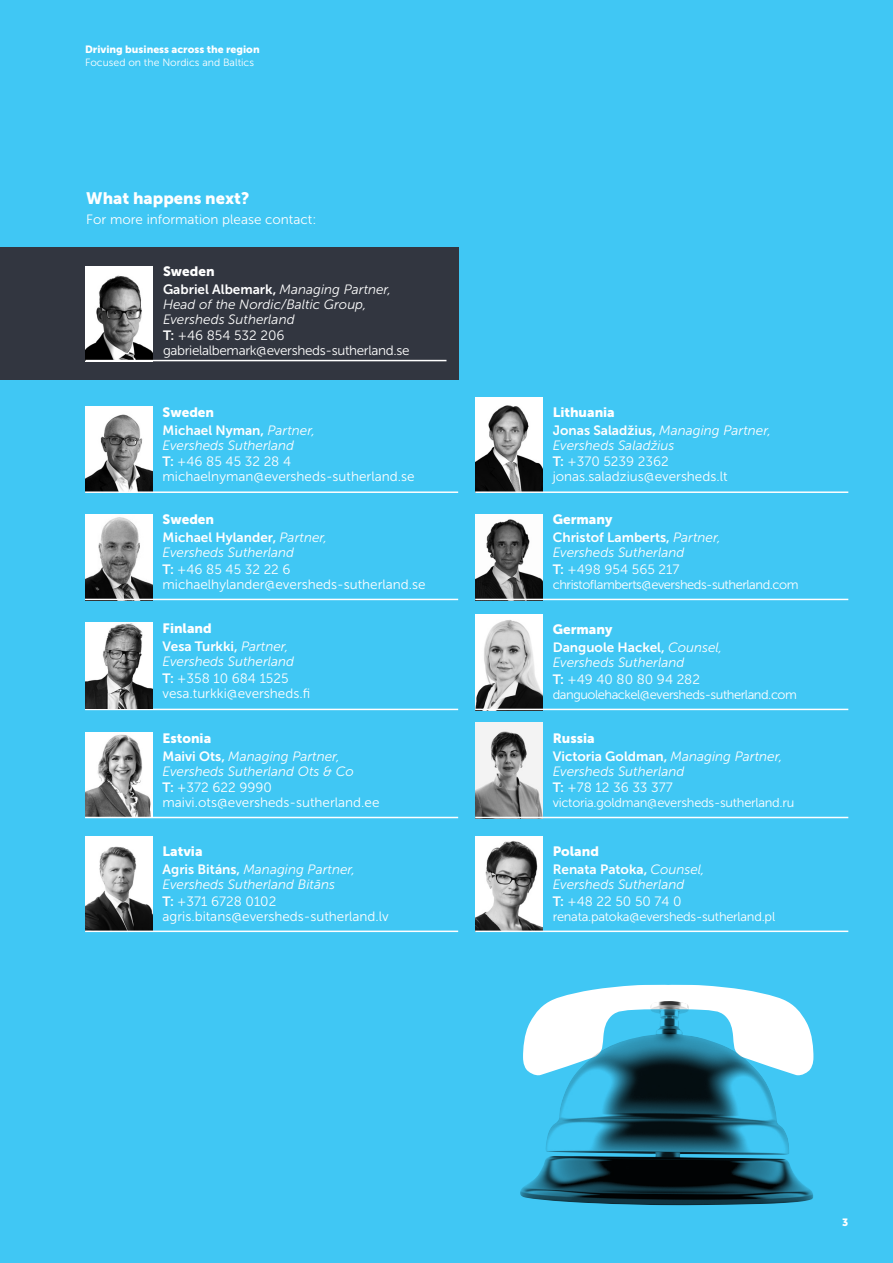
<style>
.page{position:relative;width:893px;height:1263px;background:#40c7f4}
.page>*{position:absolute;margin:0;border:0;box-sizing:border-box;transform-origin:0 0}
.Sub_Header{font:16.5px "Museo Sans 900";color:#fff}
.Team_Profiles_contac{font:italic 13.5px/15px "Museo Sans 300";color:#fff}
.Tel_email{font:13.5px "Museo Sans 300";color:#fff}
.NAME{font:13.5px "Museo Sans 300";color:#fff}
.Body_Copy_without_bu{font:13.5px "Museo Sans 900";color:#fff}
.Team_Profiles_contac-2{font:13.5px "Museo Sans 700";color:#fff}
.Tel_email-2{font:13.5px "Museo Sans 300";letter-spacing:-.025em;color:#fff}
.Body_Copy_without_bu-2{font:13.5px "Museo Sans 300";color:#fff}
.email{font:12.9px "Museo Sans 300";letter-spacing:-.035em;color:#fff}
.t1{font:10.5px "Museo Sans 900";color:#fff}
.t2{font:10.5px "Museo Sans 300";color:#fff}
.s1{font-family:"Museo Sans 700";font-style:normal}
.s2{font-family:"Museo Sans 700"}
.s3{font-family:"Museo Sans 300";font-style:italic}
</style>
<div class="page">
<div style="left:0;top:248px;width:458px;height:132px;background:#323640"></div>
<img style="left:85px;top:407px;width:67px;height:84px">
<hr style="left:85px;top:491px;width:373px;height:2px;background:#fff">
<img style="left:85px;top:514px;width:67px;height:85px">
<hr style="left:85px;top:599px;width:373px;height:1px;background:#fff">
<div style="left:85px;top:266px;width:68px;height:95px;background:#fff"></div>
<img style="left:85px;top:275px;width:68px;height:85px">
<hr style="left:85px;top:360px;width:361px;height:1px;background:#fff">
<img style="left:85px;top:732px;width:67px;height:84px">
<hr style="left:85px;top:817px;width:373px;height:1px;background:#fff">
<img style="left:85px;top:837px;width:67px;height:93px">
<hr style="left:85px;top:930px;width:373px;height:2px;background:#fff">
<img style="left:475px;top:398px;width:67px;height:93px">
<hr style="left:475px;top:491px;width:373px;height:2px;background:#fff">
<hr style="left:85px;top:709px;width:373px;height:1px;background:#fff">
<img style="left:85px;top:622px;width:67px;height:87px">
<img style="left:475px;top:514px;width:67px;height:85px">
<hr style="left:475px;top:599px;width:373px;height:1px;background:#fff">
<img style="left:475px;top:615px;width:67px;height:94px">
<hr style="left:475px;top:709px;width:373px;height:1px;background:#fff">
<img style="left:475px;top:723px;width:67px;height:94px">
<hr style="left:475px;top:817px;width:373px;height:1px;background:#fff">
<div style="left:475px;top:837px;width:67px;height:95px;background:#fff"></div>
<img style="left:475px;top:841px;width:67px;height:89px">
<hr style="left:475px;top:930px;width:373px;height:2px;background:#fff">
<svg style="left:550px;top:985px;width:236px;height:16px"></svg>
<img style="left:520px;top:1001px;width:293px;height:204px">
<p class="t1" style="left:85px;top:43px;width:176px">Driving business across the region</p>
<p class="t2" style="left:85px;top:57px;width:170px">Focused on the Nordics and Baltics</p>
<p class="Sub_Header" style="left:86px;top:189px;width:165px">What happens next?</p>
<p class="Body_Copy_without_bu-2" style="left:86px;top:213px;width:232px">For more information please contact:</p>
<p class="Body_Copy_without_bu" style="left:163px;top:264px;width:53px">Sweden</p>
<p class="Team_Profiles_contac" style="left:163px;top:282px;width:230px"><span class="s1">Gabriel Albemark,</span> Managing Partner,<br>Head of the Nordic/Baltic Group,</p>
<p class="Team_Profiles_contac" style="left:163px;top:312px;width:133px">Eversheds Sutherland</p>
<p class="NAME" style="left:163px;top:328px;width:123px"><span class="s2">T:</span> +46 854 532 206</p>
<p class="Tel_email-2" style="left:163px;top:343px;width:248px">gabrielalbemark@eversheds-sutherland.se</p>
<p class="Body_Copy_without_bu" style="left:163px;top:405px;width:53px">Sweden</p>
<p class="Team_Profiles_contac" style="left:163px;top:423px;width:154px"><span class="s1">Michael Nyman,</span> Partner,<br>Eversheds Sutherland</p>
<p class="NAME" style="left:163px;top:454px;width:130px"><span class="s2">T:</span> +46 85 45 32 28 4</p>
<p class="Tel_email" style="left:163px;top:469px;width:253px">michaelnyman@eversheds-sutherland.se</p>
<p class="Body_Copy_without_bu" style="left:163px;top:512px;width:53px">Sweden</p>
<p class="Team_Profiles_contac" style="left:163px;top:530px;width:166px"><span class="s1">Michael Hylander,</span> Partner,<br>Eversheds Sutherland</p>
<p class="NAME" style="left:163px;top:562px;width:130px"><span class="s2">T:</span> +46 85 45 32 22 6</p>
<p class="Tel_email" style="left:163px;top:577px;width:265px">michaelhylander@eversheds-sutherland.se</p>
<p class="Body_Copy_without_bu" style="left:163px;top:621px;width:51px">Finland</p>
<p class="Team_Profiles_contac-2" style="left:163px;top:639px;width:128px">Vesa Turkki, <span class="s3">Partner,</span></p>
<p class="Team_Profiles_contac" style="left:163px;top:654px;width:133px">Eversheds Sutherland</p>
<p class="NAME" style="left:163px;top:671px;width:128px"><span class="s2">T:</span> +358 10 684 1525</p>
<p class="Tel_email" style="left:163px;top:686px;width:149px">vesa.turkki@eversheds.fi</p>
<p class="Body_Copy_without_bu" style="left:163px;top:730px;width:50px">Estonia</p>
<p class="Team_Profiles_contac" style="left:163px;top:748px;width:193px"><span class="s1">Maivi Ots,</span> Managing Partner,<br>Eversheds Sutherland Ots &amp; Co</p>
<p class="NAME" style="left:163px;top:780px;width:111px"><span class="s2">T:</span> +372 622 9990</p>
<p class="Tel_email" style="left:163px;top:795px;width:218px">maivi.ots@eversheds-sutherland.ee</p>
<p class="Body_Copy_without_bu" style="left:163px;top:844px;width:41px">Latvia</p>
<p class="Team_Profiles_contac" style="left:163px;top:862px;width:194px"><span class="s1">Agris Bitáns,</span> Managing Partner,<br>Eversheds Sutherland Bitāns</p>
<p class="NAME" style="left:163px;top:894px;width:115px"><span class="s2">T:</span> +371 6728 0102</p>
<p class="Tel_email" style="left:163px;top:909px;width:228px">agris.bitans@eversheds-sutherland.lv</p>
<p class="Body_Copy_without_bu" style="left:553px;top:405px;width:64px">Lithuania</p>
<p class="Team_Profiles_contac" style="left:553px;top:423px;width:220px"><span class="s1">Jonas Saladžius,</span> Managing Partner,</p>
<p class="Team_Profiles_contac" style="left:553px;top:438px;width:123px">Eversheds Saladžius</p>
<p class="NAME" style="left:553px;top:454px;width:117px"><span class="s2">T:</span> +370 5239 2362</p>
<p class="Tel_email" style="left:553px;top:469px;width:176px">jonas.saladzius@eversheds.lt</p>
<p class="Body_Copy_without_bu" style="left:553px;top:512px;width:61px">Germany</p>
<p class="Team_Profiles_contac-2" style="left:553px;top:530px;width:169px">Christof Lamberts, <span class="s3">Partner,</span></p>
<p class="Team_Profiles_contac" style="left:553px;top:545px;width:133px">Eversheds Sutherland</p>
<p class="NAME" style="left:553px;top:562px;width:128px"><span class="s2">T:</span> +498 954 565 217</p>
<p class="email" style="left:553px;top:577px;width:247px">christoflamberts@eversheds-sutherland.com</p>
<p class="Body_Copy_without_bu" style="left:553px;top:622px;width:61px">Germany</p>
<p class="Team_Profiles_contac-2" style="left:553px;top:640px;width:171px">Danguole Hackel, <span class="s3">Counsel,</span></p>
<p class="Team_Profiles_contac" style="left:553px;top:655px;width:133px">Eversheds Sutherland</p>
<p class="NAME" style="left:553px;top:672px;width:149px"><span class="s2">T:</span> +49 40 80 80 94 282</p>
<p class="email" style="left:553px;top:687px;width:246px">danguolehackel@eversheds-sutherland.com</p>
<p class="Body_Copy_without_bu" style="left:553px;top:730px;width:44px">Russia</p>
<p class="Team_Profiles_contac" style="left:553px;top:748px;width:231px"><span class="s1">Victoria Goldman,</span> Managing Partner,<br>Eversheds Sutherland</p>
<p class="NAME" style="left:553px;top:780px;width:122px"><span class="s2">T:</span> +78 12 36 33 377</p>
<p class="email" style="left:553px;top:795px;width:243px">victoria.goldman@eversheds-sutherland.ru</p>
<p class="Body_Copy_without_bu" style="left:553px;top:844px;width:48px">Poland</p>
<p class="Team_Profiles_contac" style="left:553px;top:862px;width:153px"><span class="s1">Renata Patoka,</span> Counsel,<br>Eversheds Sutherland</p>
<p class="NAME" style="left:553px;top:894px;width:130px"><span class="s2">T:</span> +48 22 50 50 74 0</p>
<p class="email" style="left:553px;top:909px;width:224px">renata.patoka@eversheds-sutherland.pl</p>
<p class="t1" style="left:842px;top:1216px;width:8px">3</p>
</div>
